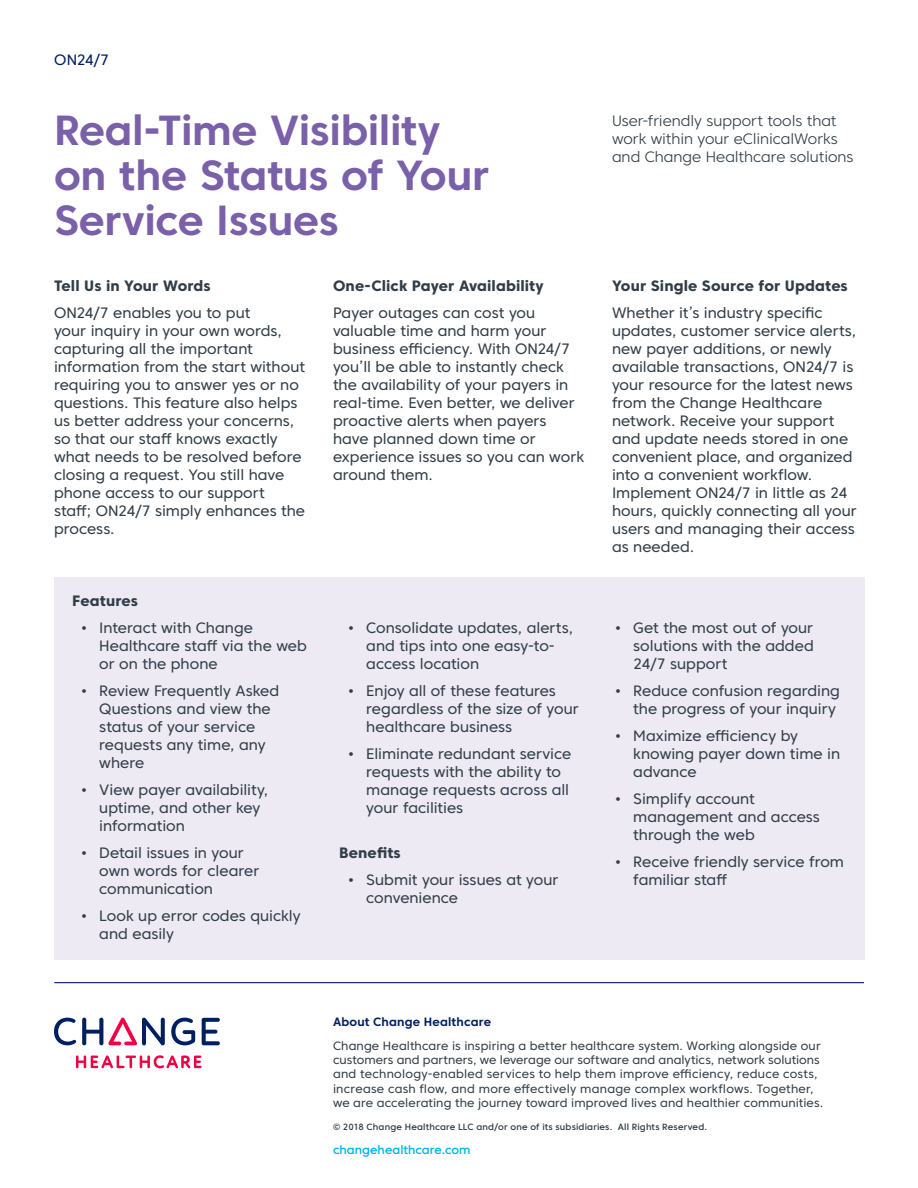
<style>
.page{position:relative;width:918px;height:1188px;background:#fff}
.page>*{position:absolute;margin:0;border:0;box-sizing:border-box;transform-origin:0 0}
.t1{font:700 42px/45px "Core Sans C 65";letter-spacing:-.01em;color:#7a5fa9}
.Body_Copy{font:15px/18px "Core Sans C 45";color:#313e48}
.Sidebar{font:300 15px/18px "Core Sans C 35";letter-spacing:-.005em;color:#313e48}
.Section_Title{font:800 15px "Core Sans C 75";letter-spacing:.005em;color:#313e48}
.Section_Title_Span{font:800 15px "Core Sans C 75";letter-spacing:.005em;color:#313e48}
.t2{font:15px "Core Sans C 45";color:#001f61}
.About_Text{font:12px/14.4px "Core Sans C 45";letter-spacing:.01em;color:#313e48}
.About_Title{font:700 12px "Core Sans C 65";letter-spacing:.015em;color:#001f61}
.t3{font:500 12px "Core Sans C 55";letter-spacing:.005em;color:#00b5e6}
.t4{font:500 9px "Core Sans C 55";letter-spacing:.02em;color:#313e48}
</style>
<div class="page">
<div style="left:54px;top:577px;width:810px;height:382px;background:#edeaf4"></div>
<hr style="left:54px;top:982px;width:810px;height:1px;background:#001f61">
<svg style="left:54px;top:1018px;width:22px;height:27px"></svg>
<svg style="left:171px;top:1018px;width:24px;height:27px"></svg>
<svg style="left:202px;top:1018px;width:18px;height:27px"></svg>
<svg style="left:82px;top:1018px;width:83px;height:27px"></svg>
<svg style="left:76px;top:1055px;width:126px;height:13px"></svg>
<p class="t2" style="left:54px;top:50px;width:56px">ON24/7</p>
<h1 class="t1" style="left:54px;top:107px;width:437px">Real-Time Visibility on the Status of Your<br>Service Issues</h1>
<p class="Sidebar" style="left:612px;top:111px;width:243px">User-friendly support tools that work within your eClinicalWorks and Change Healthcare solutions</p>
<p class="Section_Title" style="left:54px;top:276px;width:158px">Tell Us in Your Words</p>
<p class="Body_Copy" style="left:54px;top:303px;width:253px">ON24/7 enables you to put<br>your inquiry in your own words, capturing all the important information from the start without requiring you to answer yes or no questions. This feature also helps us better address your concerns, so that our staff knows exactly what needs to be resolved before closing a request. You still have phone access to our support staff; ON24/7 simply enhances the process.</p>
<p class="Section_Title_Span" style="left:72px;top:591px;width:67px">Features</p>
<p class="Body_Copy" style="left:99px;top:619px;width:209px;text-indent:-18px">• Interact with Change<br>Healthcare staff via the web or on the phone</p>
<p class="Body_Copy" style="left:99px;top:682px;width:181px;text-indent:-18px">• Review Frequently Asked<br>Questions and view the status of your service requests any time, any where</p>
<p class="Body_Copy" style="left:99px;top:781px;width:171px;text-indent:-18px">• View payer availability, uptime, and other key information</p>
<p class="Body_Copy" style="left:99px;top:844px;width:162px;text-indent:-18px">• Detail issues in your own words for clearer communication</p>
<p class="Body_Copy" style="left:99px;top:907px;width:203px;text-indent:-18px">• Look up error codes quickly and easily</p>
<p class="Section_Title" style="left:333px;top:276px;width:212px">One-Click Payer Availability</p>
<p class="Body_Copy" style="left:333px;top:303px;width:253px">Payer outages can cost you valuable time and harm your business efficiency. With ON24/7 you’ll be able to instantly check the availability of your payers in real-time. Even better, we deliver proactive alerts when payers have planned down time or experience issues so you can work around them.</p>
<p class="Body_Copy" style="left:366px;top:619px;width:208px;text-indent:-18px">• Consolidate updates, alerts, and tips into one easy-to&shy;access location</p>
<p class="Body_Copy" style="left:366px;top:682px;width:214px;text-indent:-18px">• Enjoy all of these features regardless of the size of your healthcare business</p>
<p class="Body_Copy" style="left:366px;top:745px;width:207px;text-indent:-18px">• Eliminate redundant service requests with the ability to manage requests across all your facilities</p>
<p class="Section_Title" style="left:339px;top:843px;width:63px">Benefits</p>
<p class="Body_Copy" style="left:366px;top:871px;width:194px;text-indent:-18px">• Submit your issues at your convenience</p>
<p class="Section_Title" style="left:612px;top:276px;width:237px">Your Single Source for Updates</p>
<p class="Body_Copy" style="left:612px;top:303px;width:246px">Whether it’s industry specific updates, customer service alerts, new payer additions, or newly available transactions, ON24/7 is your resource for the latest news from the Change Healthcare network. Receive your support and update needs stored in one convenient place, and organized into a convenient workflow.<br>Implement ON24/7 in little as 24 hours, quickly connecting all your users and managing their access as needed.</p>
<p class="Body_Copy" style="left:633px;top:619px;width:182px;text-align:justify;text-indent:-18px">• Get the most out of your solutions with the added 24/7 support</p>
<p class="Body_Copy" style="left:615px;top:682px;width:226px;text-align:right">• Reduce confusion regarding the progress of your inquiry</p>
<p class="Body_Copy" style="left:633px;top:727px;width:208px;text-indent:-18px">• Maximize efficiency by knowing payer down time in advance</p>
<p class="Body_Copy" style="left:633px;top:790px;width:188px;text-indent:-18px">• Simplify account management and access through the web</p>
<p class="Body_Copy" style="left:633px;top:853px;width:212px;text-indent:-18px">• Receive friendly service from familiar staff</p>
<p class="About_Title" style="left:333px;top:1014px;width:160px">About Change Healthcare</p>
<p class="About_Text" style="left:333px;top:1038px;width:492px">Change Healthcare is inspiring a better healthcare system. Working alongside our customers and partners, we leverage our software and analytics, network solutions and technology-enabled services to help them improve efficiency, reduce costs, increase cash flow, and more effectively manage complex workflows. Together, we are accelerating the journey toward improved lives and healthier communities.</p>
<p class="t4" style="left:333px;top:1121px;width:376px">© 2018 Change Healthcare LLC and/or one of its subsidiaries. All Rights Reserved.</p>
<p class="t3" style="left:333px;top:1142px;width:139px">changehealthcare.com</p>
</div>
